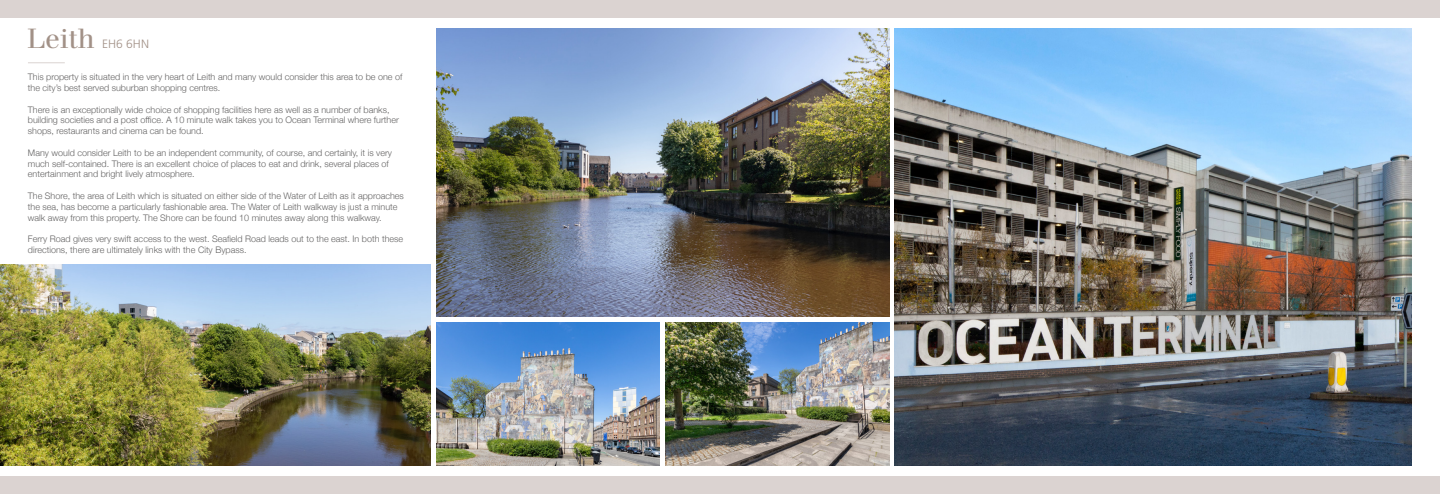
<style>
.page{position:relative;width:1440px;height:494px;background:#fff}
.page>*{position:absolute;margin:0;border:0;box-sizing:border-box;transform-origin:0 0}
.t1{font:27px "Justus";color:#a29187}
.t2{font:300 12px "Frutiger";color:#a29187}
.t3{font:300 9px/10.8px "Helvetica Neue";color:#646363}
</style>
<div class="page">
<hr style="left:28px;top:62px;width:37px;height:1px;background:#dbd3d1">
<div style="left:0;top:0;width:1440px;height:17px;background:#dbd3d1"></div>
<div style="left:0;top:476px;width:1440px;height:17px;background:#dbd3d1"></div>
<img style="left:436px;top:28px;width:454px;height:288px">
<img style="left:895px;top:28px;width:517px;height:437px">
<img style="left:436px;top:322px;width:224px;height:143px">
<img style="left:666px;top:322px;width:223px;height:143px">
<img style="left:0;top:264px;width:430px;height:201px">
<p class="t1" style="left:27px;top:23px;width:69px">Leith</p>
<p class="t2" style="left:102px;top:37px;width:48px">EH6 6HN</p>
<p class="t3" style="left:28px;top:71px;width:376px">This property is situated in the very heart of Leith and many would consider this area to be one of the city’s best served suburban shopping centres.</p>
<p class="t3" style="left:28px;top:103px;width:372px">There is an exceptionally wide choice of shopping facilities here as well as a number of banks, building societies and a post office. A 10 minute walk takes you to Ocean Terminal where further shops, restaurants and cinema can be found.</p>
<p class="t3" style="left:28px;top:146px;width:366px">Many would consider Leith to be an independent community, of course, and certainly, it is very much self-contained. There is an excellent choice of places to eat and drink, several places of entertainment and bright lively atmosphere.</p>
<p class="t3" style="left:28px;top:190px;width:377px">The Shore, the area of Leith which is situated on either side of the Water of Leith as it approaches the sea, has become a particularly fashionable area. The Water of Leith walkway is just a minute walk away from this property. The Shore can be found 10 minutes away along this walkway.</p>
<p class="t3" style="left:28px;top:233px;width:377px">Ferry Road gives very swift access to the west. Seafield Road leads out to the east. In both these directions, there are ultimately links with the City Bypass.</p>
</div>
